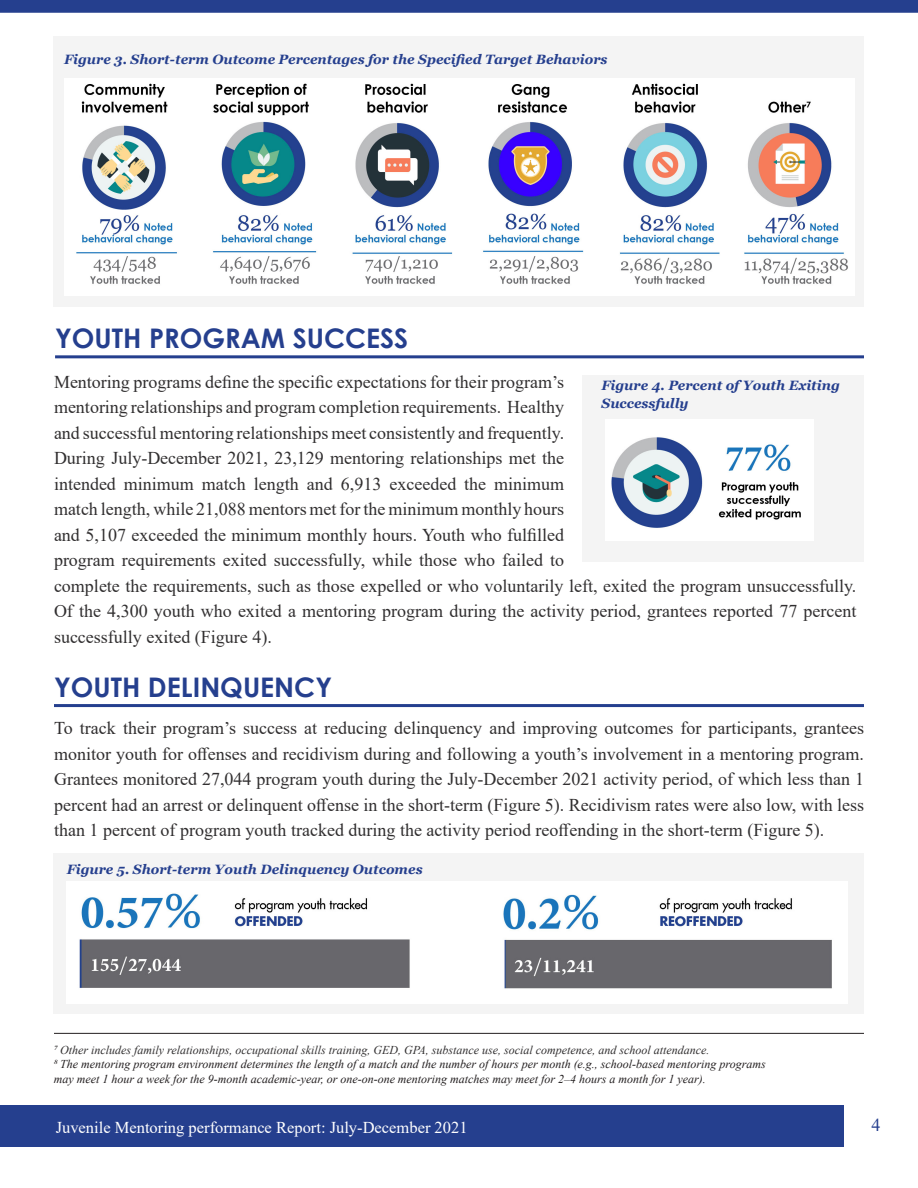
<style>
.page{position:relative;width:918px;height:1188px;background:#fff}
.page>*{position:absolute;margin:0;border:0;box-sizing:border-box;transform-origin:0 0}
.Heading{font:700 27px "Century Gothic";color:#253f8e}
.Body{font:18px/25.5px "Times New Roman";color:#312f30}
.t1{font:18px "Times New Roman";color:#253f8e}
.Body-2{font:16.5px "Times New Roman";color:#fff}
.t2{font:15px "Vani";color:#fff}
.Figure_HEADING{font:italic 700 13.5px/18px "Georgia";color:#253f8e}
.Footnote{font:italic 12px "Times New Roman";color:#231f20}
.Footnote-2{font:italic 12px "Times New Roman";color:#312f30}
</style>
<div class="page">
<div style="left:0;top:1106px;width:843px;height:41px;background:#253f8e"></div>
<div style="left:0;top:0;width:918px;height:13px;background:#253f8e"></div>
<div style="left:54px;top:36px;width:810px;height:271px;background:#f4f4f4"></div>
<div style="left:582px;top:375px;width:282px;height:187px;background:#f4f4f4"></div>
<hr style="left:55px;top:355px;width:809px;height:3px;background:#253f8e">
<hr style="left:54px;top:1033px;width:810px;height:1px;background:#231f20">
<img style="left:605px;top:420px;width:208px;height:121px">
<hr style="left:54px;top:704px;width:810px;height:3px;background:#253f8e">
<div style="left:54px;top:853px;width:810px;height:161px;background:#f4f4f4"></div>
<img style="left:67px;top:882px;width:781px;height:121px">
<img style="left:64px;top:79px;width:791px;height:216px">
<p class="Figure_HEADING" style="left:64px;top:51px;width:545px">Figure 3. Short-term Outcome Percentages for the Specified Target Behaviors</p>
<p class="Heading" style="left:55px;top:318px;width:355px">YOUTH PROGRAM SUCCESS</p>
<p class="Body" style="left:54px;top:368px;width:804px">Mentoring programs define the specific expectations for their program’s<br>mentoring relationships and program completion requirements. Healthy<br>and successful mentoring relationships meet consistently and frequently.<br>During July-December 2021, 23,129 mentoring relationships met the<br>intended minimum match length and 6,913 exceeded the minimum<br>match length, while 21,088 mentors met for the minimum monthly hours<br>and 5,107 exceeded the minimum monthly hours. Youth who fulfilled<br>program requirements exited successfully, while those who failed to<br>complete the requirements, such as those expelled or who voluntarily left, exited the program unsuccessfully.<br>Of the 4,300 youth who exited a mentoring program during the activity period, grantees reported 77 percent successfully exited (Figure 4).</p>
<p class="Figure_HEADING" style="left:602px;top:377px;width:240px">Figure 4. Percent of Youth Exiting<br>Successfully</p>
<p class="Heading" style="left:54px;top:666px;width:280px">YOUTH DELINQUENCY</p>
<p class="Body" style="left:54px;top:715px;width:812px;text-align:justify">To track their program’s success at reducing delinquency and improving outcomes for participants, grantees monitor youth for offenses and recidivism during and following a youth’s involvement in a mentoring program.<br>Grantees monitored 27,044 program youth during the July-December 2021 activity period, of which less than 1 percent had an arrest or delinquent offense in the short-term (Figure 5). Recidivism rates were also low, with less than 1 percent of program youth tracked during the activity period reoffending in the short-term (Figure 5).</p>
<p class="Figure_HEADING" style="left:67px;top:860px;width:357px">Figure 5. Short-term Youth Delinquency Outcomes</p>
<p class="Footnote-2" style="left:54px;top:1041px;width:657px">7 Other includes family relationships, occupational skills training, GED, GPA, substance use, social competence, and school attendance.</p>
<p class="Footnote" style="left:54px;top:1056px;width:714px">8 The mentoring program environment determines the length of a match and the number of hours per month (e.g., school-based mentoring programs</p>
<p class="Footnote" style="left:54px;top:1070px;width:654px">may meet 1 hour a week for the 9-month academic-year, or one-on-one mentoring matches may meet for 2–4 hours a month for 1 year).</p>
<p class="t2" style="left:55px;top:1119px;width:414px">Juvenile Mentoring Performance Report: January–June 2021</p>
<p class="t1" style="left:872px;top:1112px;width:10px">4</p>
<p class="Body-2" style="left:56px;top:1115px;width:413px">Juvenile Mentoring performance Report: July-December 2021</p>
</div>
